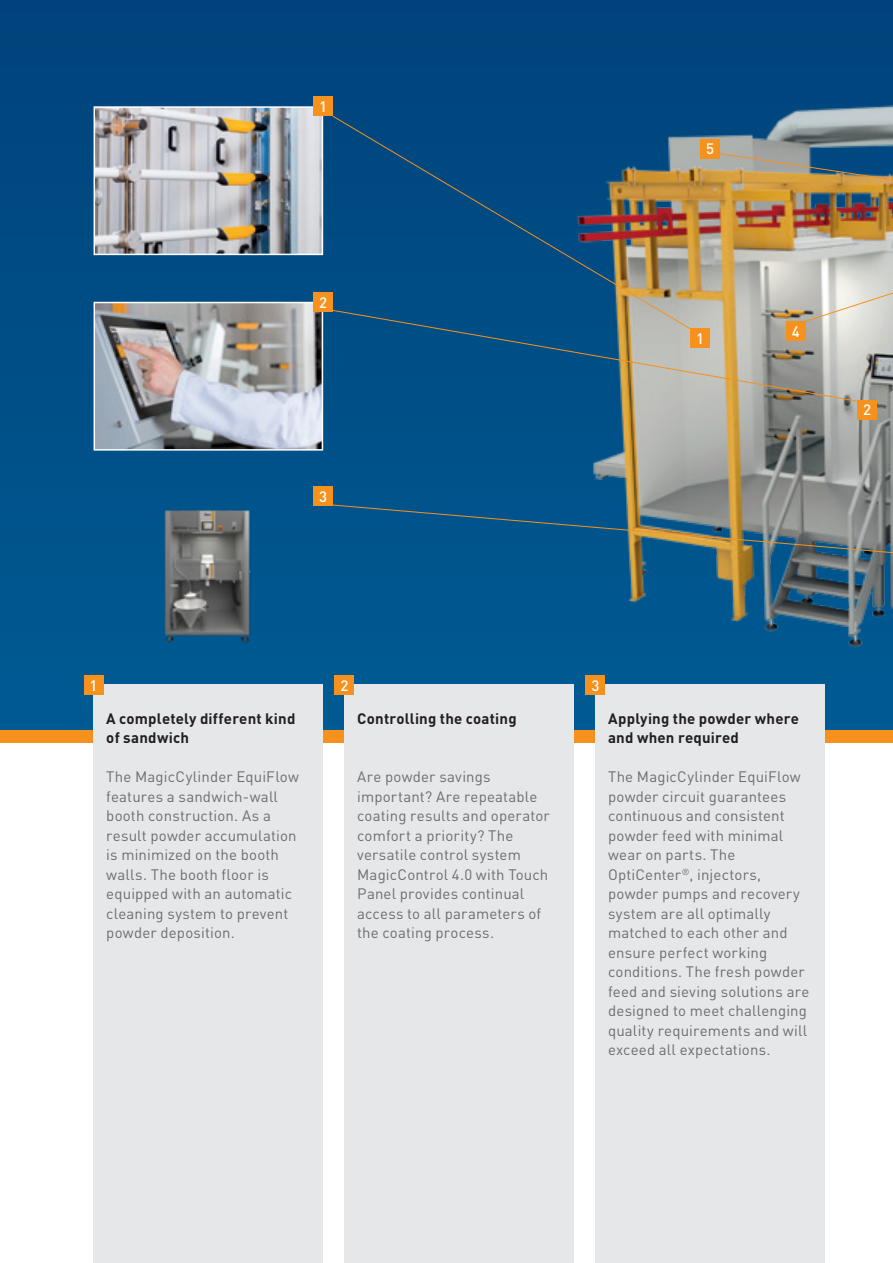
<style>
.page{position:relative;width:893px;height:1263px;background:#fff}
.page>*{position:absolute;margin:0;border:0;box-sizing:border-box;transform-origin:0 0}
.t1{font:15px/19.5px "DIN Pro";letter-spacing:.01em;color:#6c6d70}
.t2{font:700 15px/19.5px "DIN Pro";letter-spacing:.015em;color:#231f20}
.t3{font:500 15px "DIN Pro";color:#fff}
</style>
<div class="page">
<div style="left:0;top:0;width:893px;height:737px;background:#004e86"></div>
<svg style="left:880px;top:0;width:13px;height:730px"></svg>
<div style="left:0;top:730px;width:893px;height:13px;background:#f6911e"></div>
<img style="left:97px;top:305px;width:223px;height:143px">
<div style="left:94px;top:302px;width:229px;height:149px;border:2px solid #fff"></div>
<img style="left:164px;top:509px;width:87px;height:134px">
<img style="left:474px;top:83px;width:419px;height:593px">
<img style="left:97px;top:109px;width:223px;height:143px">
<div style="left:94px;top:106px;width:229px;height:149px;border:2px solid #fff"></div>
<div style="left:94px;top:685px;width:229px;height:578px;background:#e6e7e9"></div>
<div style="left:344px;top:685px;width:230px;height:578px;background:#e6e7e9"></div>
<div style="left:595px;top:685px;width:230px;height:578px;background:#e6e7e9"></div>
<div style="left:84px;top:676px;width:19px;height:19px;background:#f6911e"></div>
<div style="left:335px;top:676px;width:19px;height:19px;background:#f6911e"></div>
<div style="left:586px;top:676px;width:19px;height:19px;background:#f6911e"></div>
<div style="left:314px;top:97px;width:19px;height:19px;background:#f6911e"></div>
<div style="left:313px;top:292px;width:20px;height:19px;background:#f6911e"></div>
<div style="left:857px;top:400px;width:20px;height:19px;background:#f6911e"></div>
<div style="left:701px;top:139px;width:19px;height:19px;background:#f6911e"></div>
<div style="left:314px;top:486px;width:19px;height:19px;background:#f6911e"></div>
<svg style="left:332px;top:115px;width:360px;height:194px"></svg>
<svg style="left:330px;top:309px;width:528px;height:93px"></svg>
<svg style="left:331px;top:504px;width:562px;height:59px"></svg>
<div style="left:691px;top:329px;width:19px;height:19px;background:#f6911e"></div>
<img style="left:715px;top:111px;width:178px;height:212px">
<p class="t3" style="left:319px;top:94px;width:9px">1</p>
<p class="t3" style="left:319px;top:290px;width:9px">2</p>
<p class="t3" style="left:319px;top:484px;width:9px">3</p>
<p class="t3" style="left:706px;top:137px;width:9px">5</p>
<p class="t3" style="left:696px;top:326px;width:9px">1</p>
<p class="t3" style="left:792px;top:319px;width:9px">4</p>
<p class="t3" style="left:863px;top:398px;width:9px">2</p>
<p class="t3" style="left:90px;top:673px;width:9px">1</p>
<p class="t3" style="left:340px;top:673px;width:9px">2</p>
<p class="t3" style="left:591px;top:673px;width:9px">3</p>
<p class="t2" style="left:106px;top:707px;width:191px">A completely different kind of sandwich</p>
<p class="t1" style="left:106px;top:765px;width:194px">The MagicCylinder EquiFlow features a sandwich-wall booth construction. As a result powder accumulation is minimized on the booth walls. The booth floor is equipped with an automatic cleaning system to prevent powder deposition.</p>
<p class="t2" style="left:357px;top:707px;width:161px">Controlling the coating</p>
<p class="t1" style="left:357px;top:765px;width:194px">Are powder savings important? Are repeatable coating results and operator comfort a priority? The versatile control system<br>MagicControl 4.0 with Touch<br>Panel provides continual access to all parameters of the coating process.</p>
<p class="t2" style="left:608px;top:707px;width:192px">Applying the powder where and when required</p>
<p class="t1" style="left:608px;top:765px;width:203px">The MagicCylinder EquiFlow powder circuit guarantees continuous and consistent powder feed with minimal wear on parts. The<br>OptiCenter<sup>®</sup>, injectors, powder pumps and recovery system are all optimally matched to each other and ensure perfect working conditions. The fresh powder feed and sieving solutions are designed to meet challenging quality requirements and will exceed all expectations.</p>
</div>
